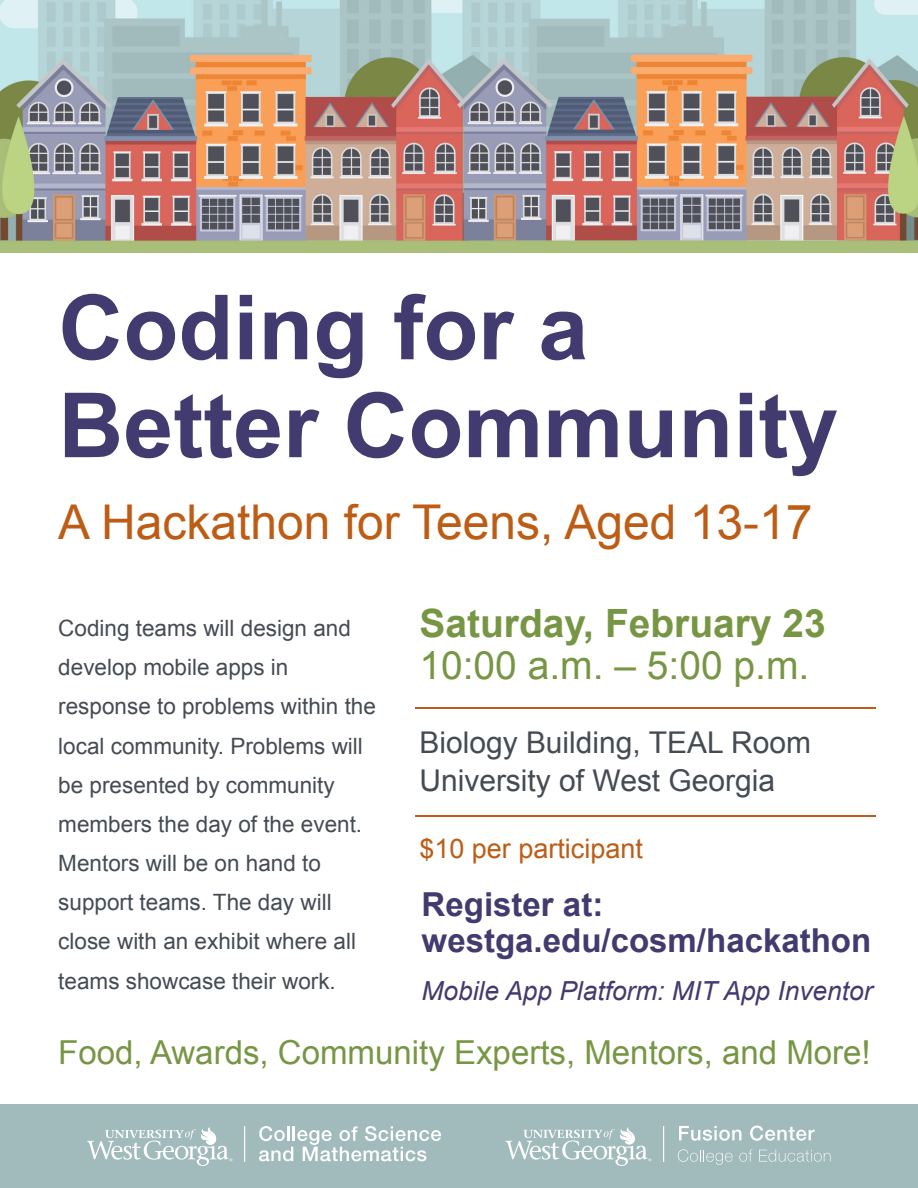
<style>
.page{position:relative;width:918px;height:1188px;background:#fff}
.page>*{position:absolute;margin:0;border:0;box-sizing:border-box;transform-origin:0 0}
.t1{font:700 90px/97.9px "Arial";color:#413b6f}
.t2{font:48px "Arial";color:#bd5d15}
.t3{font:700 39px "Arial";color:#779644}
.t4{font:39px "Arial";color:#779644}
.t5{font:33px "Arial";color:#779644}
.t6{font:700 33px/35.8px "Arial";color:#413b6f}
.t7{font:30px/37.5px "Arial";color:#454b53}
.t8{font:27px "Arial";color:#bd5d15}
.t9{font:italic 26.25px "Arial";color:#413b6f}
.t10{font:22.5px/39.2px "Arial";color:#454b53}
</style>
<div class="page">
<img style="left:0;top:0;width:918px;height:252px">
<hr style="left:415px;top:707px;width:460px;height:1px;background:#bd5d15">
<hr style="left:415px;top:815px;width:460px;height:2px;background:#bd5d15">
<div style="left:0;top:1104px;width:918px;height:84px;background:#a1bbbc"></div>
<svg style="left:259px;top:1126px;width:182px;height:35px"></svg>
<hr style="left:244px;top:1126px;width:1px;height:36px;background:#fff">
<svg style="left:87px;top:1127px;width:145px;height:39px"></svg>
<svg style="left:678px;top:1149px;width:55px;height:16px"></svg>
<svg style="left:739px;top:1150px;width:13px;height:12px"></svg>
<svg style="left:759px;top:1150px;width:72px;height:12px"></svg>
<svg style="left:679px;top:1126px;width:62px;height:15px"></svg>
<svg style="left:750px;top:1126px;width:65px;height:15px"></svg>
<hr style="left:663px;top:1126px;width:1px;height:36px;background:#fff">
<svg style="left:505px;top:1127px;width:146px;height:39px"></svg>
<h1 class="t1" style="left:58px;top:282px;width:782px">Coding for a<br>Better Community</h1>
<h2 class="t2" style="left:58px;top:491px;width:756px">A Hackathon for Teens, Aged 13-17</h2>
<p class="t10" style="left:58px;top:609px;width:319px">Coding teams will design and develop mobile apps in response to problems within the local community. Problems will be presented by community members the day of the event.<br>Mentors will be on hand to support teams. The day will close with an exhibit where all teams showcase their work.</p>
<h3 class="t3" style="left:419px;top:598px;width:408px">Saturday, February 23</h3>
<h3 class="t4" style="left:419px;top:640px;width:391px">10:00 a.m. – 5:00 p.m.</h3>
<h3 class="t7" style="left:419px;top:724px;width:393px">Biology Building, TEAL Room<br>University of West Georgia</h3>
<p class="t8" style="left:419px;top:831px;width:225px">$10 per participant</p>
<h3 class="t6" style="left:422px;top:888px;width:451px">Register at: westga.edu/cosm/hackathon</h3>
<p class="t9" style="left:422px;top:974px;width:452px">Mobile App Platform: MIT App Inventor</p>
<h3 class="t5" style="left:58px;top:1031px;width:814px">Food, Awards, Community Experts, Mentors, and More!</h3>
</div>
